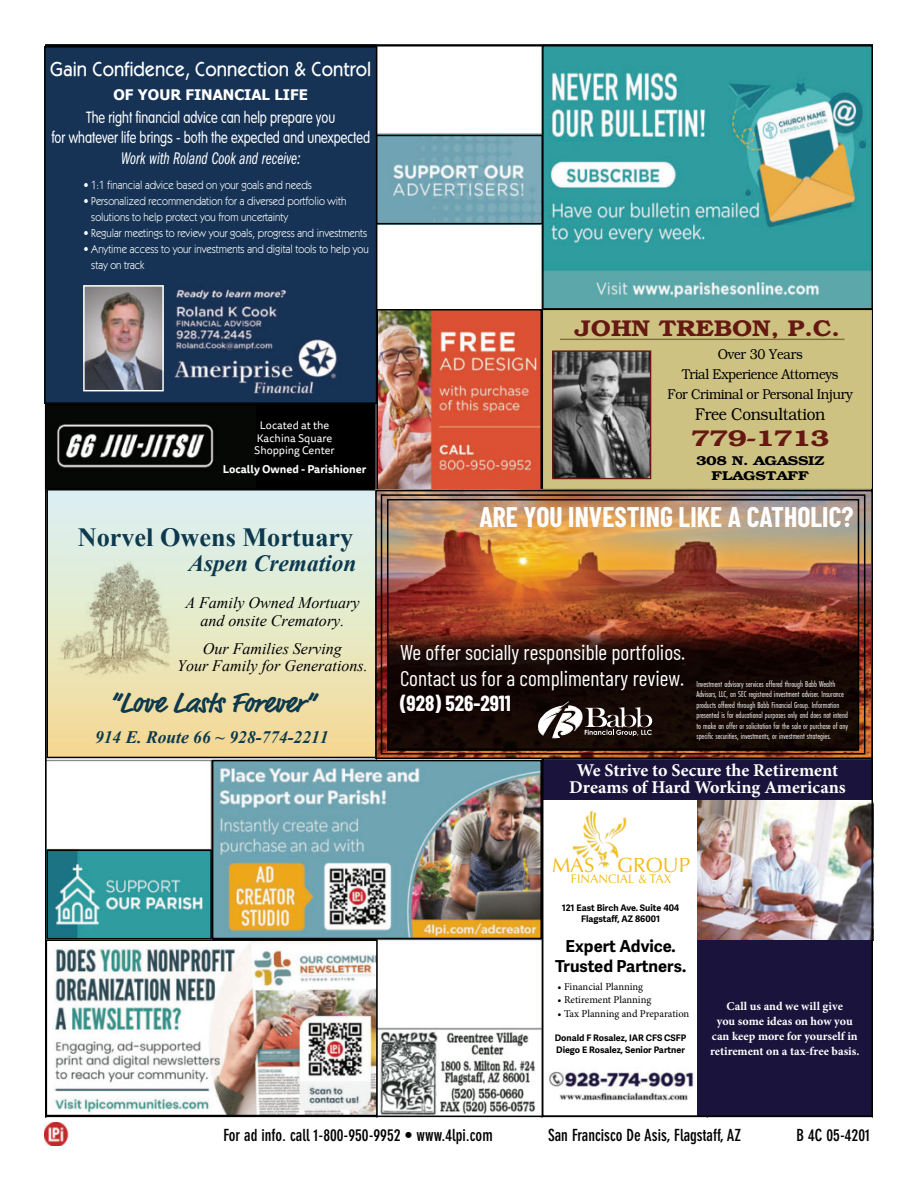
<style>
.page{position:relative;width:918px;height:1188px;background:#fff}
.page>*{position:absolute;margin:0;border:0;box-sizing:border-box;transform-origin:0 0}
.t1{font:700 29.1px "Market Pro";color:#0c394d}
.t2{font:700 27.75px "Barlow Condensed";color:#fff}
.t3{font:700 26.25px "Times New Roman";color:#0c394d}
.t4{font:italic 700 23.4px "Times New Roman";color:#0c394d}
.t5{font:600 22.8px "Bookman Std";color:#661912;scale:1.1 1}
.t6{font:600 22.8px "Bookman Std";color:#661912;scale:1.25 1}
.t7{font:21.45px/25.7px "Barlow Condensed";color:#fff}
.t8{font:700 21.45px "Barlow Condensed";color:#fff}
.t9{font:20.55px "Optima";color:#f3b915}
.t10{font:500 20.4px "ITC Kabel Std";color:#fff;scale:.91 1}
.t11{font:700 18px/16.5px "Minion Pro";letter-spacing:-.005em;color:#fff;text-align:center}
.t12{font:italic 700 17.55px "Times New Roman";color:#0c394d}
.t13{font:17.4px "Franklin Gothic LT Pro Bk Cm It";color:#fff;scale:.91 1}
.t14{font:300 17.1px "Bookman Std";letter-spacing:-.02em;color:#000;scale:.9 1}
.t15{font:700 condensed 16.5px "DIN Neuzeit Grotesk Std";color:#000}
.t16{font:700 16.5px/19.5px "Adelle Sans";color:#000;text-align:center}
.t17{font:300 16.05px/19.2px "VAG Rounded Std";color:#fff;text-align:center;scale:.8 1}
.t18{font:italic 16.05px/17.5px "Times New Roman";color:#000;text-align:center}
.t19{font:700 14.55px "Tahoma";color:#fff}
.t20{font:300 14.25px/20px "Bookman Std";letter-spacing:-.03em;color:#000;text-align:center;scale:.9 1}
.t21{font:600 12.9px/15.8px "Bookman Std";letter-spacing:-.02em;color:#000;text-align:center;scale:1.24 1}
.t22{font:12.45px "Optima";color:#f3b915}
.t23{font:700 12px/15px "Minion Pro";color:#fff;text-align:center}
.t24{font:11.7px/16px "ITC Kabel Std";color:#fff;scale:.91 1}
.t25{font:10.95px/12.8px "Tisa Sans Pro";color:#fff;text-align:center}
.t26{font:700 10.95px "Tisa Sans Pro";color:#fff}
.t27{font:10.5px "Minion Pro";color:#000}
.t28{font:9px/10.5px "Futura PT Cond";color:#fff}
.t29{font:700 9px/10.8px "Adelle Sans";color:#000;text-align:center}
</style>
<div class="page">
<img style="left:48px;top:48px;width:649px;height:1066px">
<img style="left:45px;top:1123px;width:24px;height:23px">
<img style="left:380px;top:312px;width:159px;height:175px">
<div style="left:377px;top:309px;width:165px;height:181px;border:2px solid #000"></div>
<img style="left:545px;top:48px;width:325px;height:259px">
<div style="left:542px;top:45px;width:331px;height:265px;border:2px solid #000"></div>
<div style="left:543px;top:310px;width:329px;height:179px;background:#cec283"></div>
<div style="left:542px;top:309px;width:331px;height:181px;border:1px solid #000"></div>
<img style="left:554px;top:352px;width:95px;height:125px">
<div style="left:552px;top:350px;width:99px;height:129px;border:1px solid #661912"></div>
<hr style="left:560px;top:339px;width:285px;height:1px;background:#846f37">
<img style="left:379px;top:138px;width:161px;height:83px">
<div style="left:376px;top:135px;width:167px;height:89px;border:2px solid #000"></div>
<div style="left:47px;top:490px;width:330px;height:267px;background:linear-gradient(to bottom,#d9f3f8,#f5db94)"></div>
<div style="left:47px;top:489px;width:330px;height:269px;border:1px solid #000"></div>
<img style="left:58px;top:561px;width:115px;height:117px">
<div style="left:46px;top:405px;width:329px;height:84px;background:#000"></div>
<img style="left:57px;top:424px;width:159px;height:47px">
<div style="left:45px;top:404px;width:331px;height:85px;border:2px solid #000"></div>
<img style="left:215px;top:763px;width:324px;height:173px">
<div style="left:212px;top:760px;width:330px;height:179px;border:2px solid #000"></div>
<img style="left:378px;top:493px;width:492px;height:263px">
<div style="left:381px;top:494px;width:484px;height:261px;border:1px solid #000"></div>
<svg style="left:387px;top:624px;width:471px;height:127px;background:#250d08"></svg>
<svg style="left:538px;top:701px;width:114px;height:37px"></svg>
<div style="left:375px;top:490px;width:498px;height:269px;border:2px solid #000"></div>
<div style="left:543px;top:848px;width:329px;height:267px;background:#fff"></div>
<img style="left:697px;top:799px;width:173px;height:141px">
<img style="left:549px;top:1071px;width:145px;height:30px">
<div style="left:543px;top:760px;width:329px;height:39px;background:#1a143c"></div>
<div style="left:697px;top:940px;width:175px;height:176px;background:#1a143c"></div>
<div style="left:542px;top:758px;width:331px;height:359px;border:2px solid #000"></div>
<img style="left:572px;top:810px;width:56px;height:57px">
<div style="left:46px;top:48px;width:329px;height:354px;background:#163355"></div>
<div style="left:44px;top:46px;width:333px;height:358px;border:1px solid #000"></div>
<img style="left:85px;top:287px;width:77px;height:102px">
<div style="left:83px;top:285px;width:81px;height:106px;border:1px solid #fff"></div>
<img style="left:49px;top:942px;width:326px;height:171px">
<div style="left:46px;top:939px;width:332px;height:177px;border:2px solid #000"></div>
<img style="left:50px;top:853px;width:159px;height:83px">
<div style="left:47px;top:850px;width:165px;height:89px;border:2px solid #000"></div>
<h3 class="t10" style="left:50px;top:57px;width:354px">Gain Confidence, Connection &amp; Control</h3>
<h3 class="t19" style="left:114px;top:85px;width:196px">OF YOUR FINANCIAL LIFE</h3>
<h3 class="t17" style="left:51px;top:109px;width:400px">The right financial advice can help prepare you<br>for whatever life brings - both the expected and unexpected</h3>
<h3 class="t13" style="left:121px;top:149px;width:199px">Work with Roland Cook and receive:</h3>
<p class="t24" style="left:83px;top:177px;width:253px">• 1:1 financial advice based on your goals and needs</p>
<p class="t24" style="left:91px;top:193px;width:282px;text-indent:-8px">• Personalized recommendation for a diversed portfolio with solutions to help protect you from uncertainty</p>
<p class="t24" style="left:83px;top:225px;width:313px">• Regular meetings to review your goals, progress and investments</p>
<p class="t24" style="left:91px;top:241px;width:306px;text-indent:-8px">• Anytime access to your investments and digital tools to help you stay on track</p>
<p class="t25" style="left:254px;top:419px;width:82px">Located at the<br>Kachina Square<br>Shopping Center</p>
<p class="t26" style="left:223px;top:461px;width:145px">Locally Owned - Parishioner</p>
<h3 class="t3" style="left:78px;top:519px;width:277px">Norvel Owens Mortuary</h3>
<h3 class="t4" style="left:189px;top:546px;width:169px">Aspen Cremation</h3>
<h3 class="t18" style="left:185px;top:594px;width:176px">A Family Owned Mortuary and onsite Crematory.</h3>
<h3 class="t18" style="left:177px;top:639px;width:192px">Our Families Serving<br>Your Family for Generations.</h3>
<h1 class="t1" style="left:109px;top:682px;width:207px">“Love Lasts Forever”</h1>
<h3 class="t12" style="left:95px;top:724px;width:235px">914 E. Route 66 ~ 928-774-2211</h3>
<h3 class="t5" style="left:575px;top:315px;width:243px">JOHN TREBON, P.C.</h3>
<h3 class="t20" style="left:668px;top:344px;width:208px">Over 30 Years<br>Trial Experience Attorneys<br>For Criminal or Personal Injury</h3>
<h3 class="t14" style="left:695px;top:405px;width:146px">Free Consultation</h3>
<h3 class="t6" style="left:691px;top:425px;width:112px">779-1713</h3>
<h3 class="t21" style="left:696px;top:452px;width:105px">308 N. AGASSIZ<br>FLAGSTAFF</h3>
<h2 class="t2" style="left:479px;top:497px;width:376px">ARE YOU INVESTING LIKE A CATHOLIC?</h2>
<h3 class="t7" style="left:400px;top:638px;width:287px">We offer socially responsible portfolios.<br>Contact us for a complimentary review.</h3>
<h3 class="t8" style="left:400px;top:688px;width:112px">(928) 526-2911</h3>
<p class="t28" style="left:697px;top:679px;width:153px">Investment advisory services offered through Babb Wealth Advisors, LLC, an SEC registered investment adviser. Insurance products offered through Babb Financial Group. Information presented is for educational purposes only and does not intend to make an offer or solicitation for the sale or purchase of any specific securities, investments, or investment strategies.</p>
<h3 class="t11" style="left:569px;top:762px;width:278px">We Strive to Secure the Retirement<br>Dreams of Hard Working Americans</h3>
<h3 class="t9" style="left:552px;top:853px;width:140px">MAS GROUP</h3>
<h3 class="t22" style="left:571px;top:872px;width:102px">FINANCIAL &amp; TAX</h3>
<p class="t29" style="left:562px;top:903px;width:119px">121 East Birch Ave. Suite 404<br>Flagstaff, AZ 86001</p>
<h3 class="t16" style="left:555px;top:937px;width:133px">Expert Advice.<br>Trusted Partners.</h3>
<p class="t27" style="left:558px;top:980px;width:87px">• Financial Planning</p>
<p class="t27" style="left:558px;top:994px;width:95px">• Retirement Planning</p>
<p class="t27" style="left:558px;top:1007px;width:133px">• Tax Planning and Preparation</p>
<p class="t29" style="left:555px;top:1032px;width:133px;line-height:12px;text-align:left">Donald F Rosalez, IAR CFS CSFP<br>Diego E Rosalez, Senior Partner</p>
<h3 class="t23" style="left:710px;top:998px;width:151px">Call us and we will give<br>you some ideas on how you can keep more for yourself in retirement on a tax-free basis.</h3>
<h3 class="t15" style="left:223px;top:1126px;width:271px">For ad info. call 1-800-950-9952 • www.4lpi.com</h3>
<h3 class="t15" style="left:548px;top:1126px;width:195px">San Francisco De Asis, Flagstaff, AZ</h3>
<h3 class="t15" style="left:797px;top:1126px;width:75px">B 4C 05-4201</h3>
</div>
